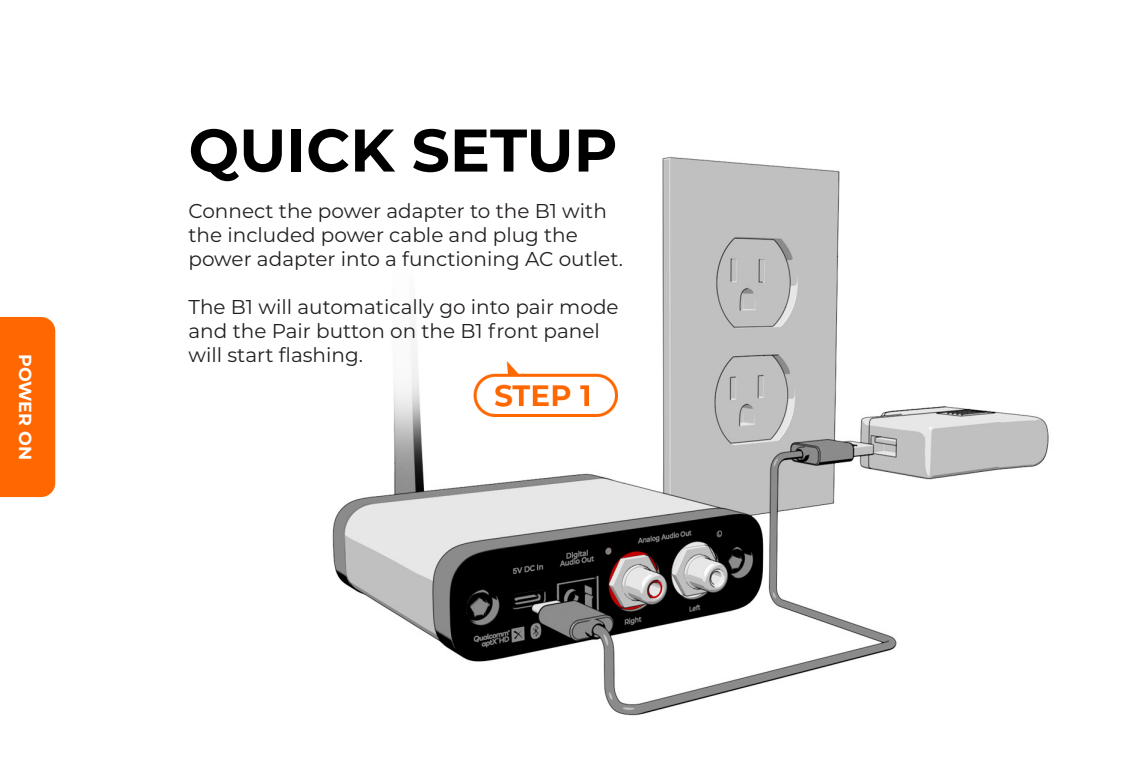
<style>
.page{position:relative;width:1134px;height:780px;background:#fff}
.page>*{position:absolute;margin:0;border:0;box-sizing:border-box;transform-origin:0 0}
.t1{font:700 60px "Montserrat";color:#000}
.t2{font:20px/24px "Montserrat";color:#231f20}
.t3{font:700 17.5px "Montserrat";color:#fff}
</style>
<div class="page">
<img style="left:0;top:157px;width:1049px;height:559px">
<img style="left:474px;top:361px;width:144px;height:56px">
<div style="left:0;top:317px;width:55px;height:180px;background:#ff6700"></div>
<p class="t3" style="left:38px;top:354px;width:107px;rotate:90deg">POWER ON</p>
<p class="t1" style="left:189px;top:107px;width:431px">QUICK SETUP</p>
<p class="t2" style="left:189px;top:198px;width:436px">Connect the power adapter to the B1 with the included power cable and plug the power adapter into a functioning AC outlet.</p>
<p class="t2" style="left:189px;top:294px;width:432px">The B1 will automatically go into pair mode and the Pair button on the B1 front panel will start flashing.</p>
</div>
